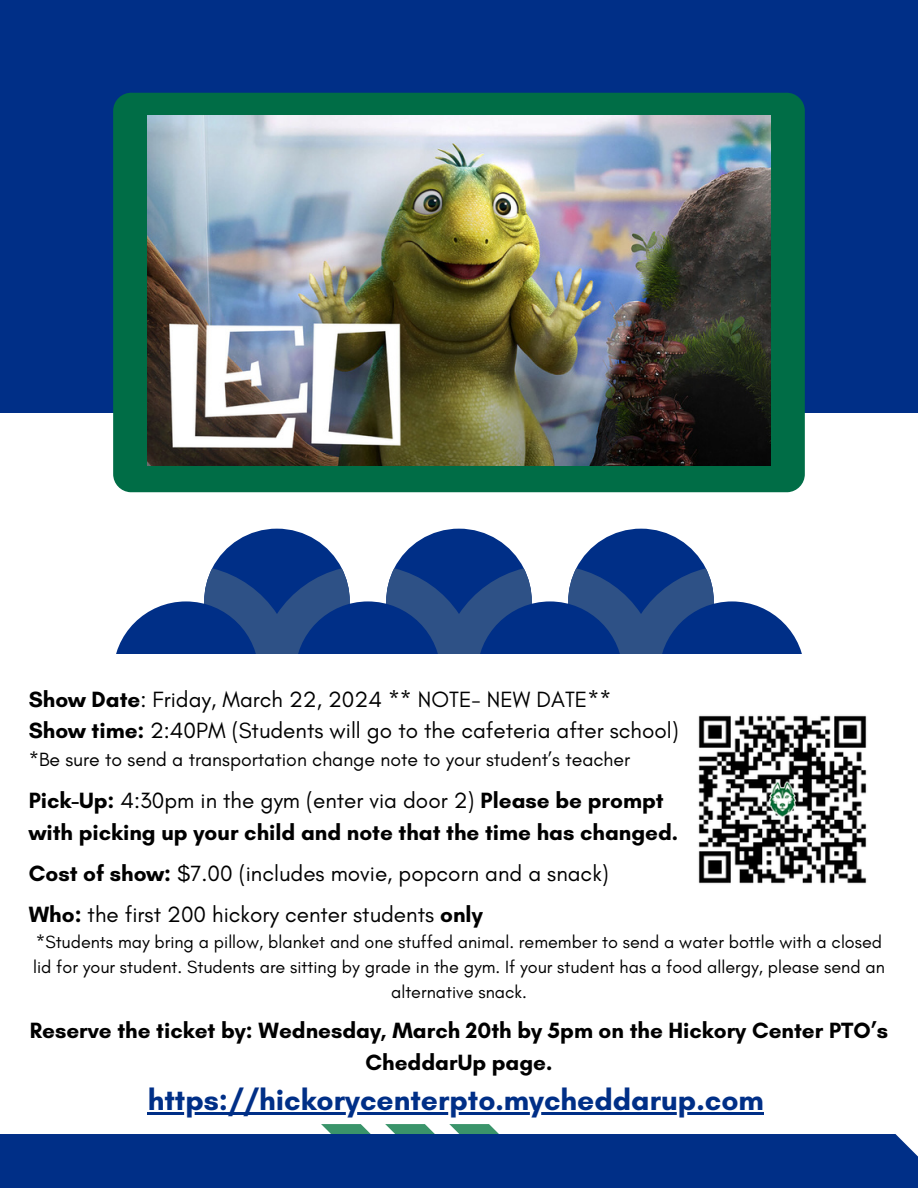
<style>
.page{position:relative;width:918px;height:1188px;background:#fff}
.page>*{position:absolute;margin:0;border:0;box-sizing:border-box;transform-origin:0 0}
.t1{font:700 30px "Glacial Indifference";color:#002f87}
.t2{font:22.5px "Glacial Indifference";color:#000}
.t3{font:700 22.5px/31.2px "Glacial Indifference";color:#000;text-align:center}
.t4{font:19.5px "Glacial Indifference";color:#000}
.t5{font:18px/25px "Glacial Indifference";color:#000;text-align:center}
.s1{font-weight:700}
</style>
<div class="page">
<div style="left:0;top:0;width:918px;height:413px;background:#002f87"></div>
<svg style="left:321px;top:1124px;width:178px;height:10px"></svg>
<div style="left:0;top:1134px;width:918px;height:54px;background:#002f87"></div>
<div style="left:113px;top:92px;width:692px;height:400px;background:#006d46"></div>
<svg style="left:116px;top:529px;width:686px;height:124px"></svg>
<img style="left:698px;top:715px;width:169px;height:169px">
<img style="left:148px;top:116px;width:622px;height:350px">
<hr style="left:148px;top:1112px;width:616px;height:3px;background:#002f87">
<p class="t2" style="left:29px;top:685px;width:584px"><span class="s1">Show Date</span>: Friday, March 22, 2024 ** NOTE- NEW DATE**</p>
<p class="t2" style="left:29px;top:716px;width:651px"><span class="s1">Show time:</span> 2:40PM (Students will go to the cafeteria after school)</p>
<p class="t4" style="left:29px;top:747px;width:603px">*Be sure to send a transportation change note to your student’s teacher</p>
<h3 class="t2" style="left:29px;top:787px;width:636px"><span class="s1">Pick-Up:</span> 4:30pm in the gym (enter via door 2) <span class="s1">Please be prompt</span></h3>
<p class="t3" style="left:29px;top:816px;width:651px">with picking up your child and note that the time has changed.</p>
<p class="t2" style="left:29px;top:860px;width:582px"><span class="s1">Cost of show:</span> $7.00 (includes movie, popcorn and a snack)</p>
<p class="t2" style="left:29px;top:901px;width:456px"><span class="s1">Who:</span> the first 200 hickory center students <span class="s1">only</span></p>
<p class="t5" style="left:33px;top:930px;width:853px">*Students may bring a pillow, blanket and one stuffed animal. remember to send a water bottle with a closed lid for your student. Students are sitting by grade in the gym. If your student has a food allergy, please send an alternative snack.</p>
<p class="t3" style="left:30px;top:1015px;width:860px">Reserve the ticket by: Wednesday, March 20th by 5pm on the Hickory Center PTO’s<br>CheddarUp page.</p>
<p class="t1" style="left:148px;top:1082px;width:618px">https://hickorycenterpto.mycheddarup.com</p>
</div>
